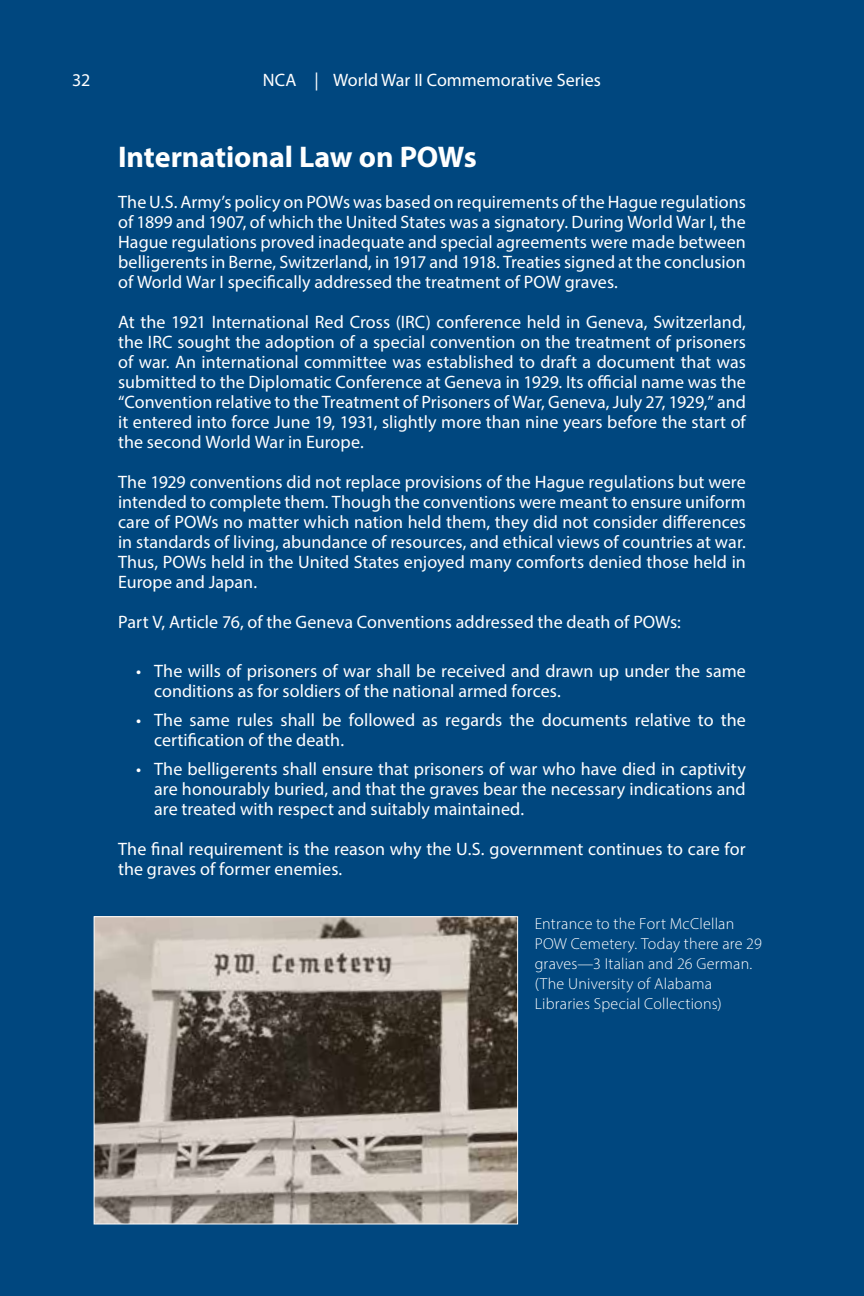
<style>
.page{position:relative;width:864px;height:1296px;background:#00477f}
.page>*{position:absolute;margin:0;border:0;box-sizing:border-box;transform-origin:0 0}
.t1{font:700 30px "Myriad Pro";letter-spacing:-.005em;color:#fff}
.t2{font:18px/20px "Myriad Pro";letter-spacing:.005em;color:#fff;text-align:justify}
.t3{font:300 16px/20px "Myriad Pro";letter-spacing:.015em;color:#fff}
</style>
<div class="page">
<img style="left:96px;top:918px;width:420px;height:304px">
<div style="left:94px;top:916px;width:424px;height:308px;border:1px solid #fff"></div>
<p class="t2" style="left:72px;top:69px;width:20px">32</p>
<p class="t2" style="left:263px;top:69px;width:35px">NCA</p>
<p class="t2" style="left:314px;top:69px;width:288px">| World War II Commemorative Series</p>
<h4 class="t1" style="left:118px;top:137px;width:360px">International Law on POWs</h4>
<p class="t2" style="left:118px;top:192px;width:629px">The U.S. Army’s policy on POWs was based on requirements of the Hague regulations of 1899 and 1907, of which the United States was a signatory. During World War I, the Hague regulations proved inadequate and special agreements were made between belligerents in Berne, Switzerland, in 1917 and 1918. Treaties signed at the conclusion of World War I specifically addressed the treatment of POW graves.</p>
<p class="t2" style="left:118px;top:312px;width:629px">At the 1921 International Red Cross (IRC) conference held in Geneva, Switzerland, the IRC sought the adoption of a special convention on the treatment of prisoners of war. An international committee was established to draft a document that was submitted to the Diplomatic Conference at Geneva in 1929. Its official name was the “Convention relative to the Treatment of Prisoners of War, Geneva, July 27, 1929,” and it entered into force June 19, 1931, slightly more than nine years before the start of the second World War in Europe.</p>
<p class="t2" style="left:118px;top:472px;width:629px">The 1929 conventions did not replace provisions of the Hague regulations but were intended to complete them. Though the conventions were meant to ensure uniform care of POWs no matter which nation held them, they did not consider differences in standards of living, abundance of resources, and ethical views of countries at war.<br>Thus, POWs held in the United States enjoyed many comforts denied those held in Europe and Japan.</p>
<p class="t2" style="left:118px;top:612px;width:564px">Part V, Article 76, of the Geneva Conventions addressed the death of POWs:</p>
<p class="t2" style="left:154px;top:661px;width:593px;text-indent:-18px">• The wills of prisoners of war shall be received and drawn up under the same conditions as for soldiers of the national armed forces.</p>
<p class="t2" style="left:154px;top:710px;width:593px;text-indent:-18px">• The same rules shall be followed as regards the documents relative to the certification of the death.</p>
<p class="t2" style="left:154px;top:759px;width:593px;text-indent:-18px">• The belligerents shall ensure that prisoners of war who have died in captivity are honourably buried, and that the graves bear the necessary indications and are treated with respect and suitably maintained.</p>
<p class="t2" style="left:118px;top:839px;width:629px">The final requirement is the reason why the U.S. government continues to care for the graves of former enemies.</p>
<p class="t3" style="left:535px;top:913px;width:229px">Entrance to the Fort McClellan<br>POW Cemetery. Today there are 29 graves—3 Italian and 26 German. (The University of Alabama<br>Libraries Special Collections)</p>
</div>
